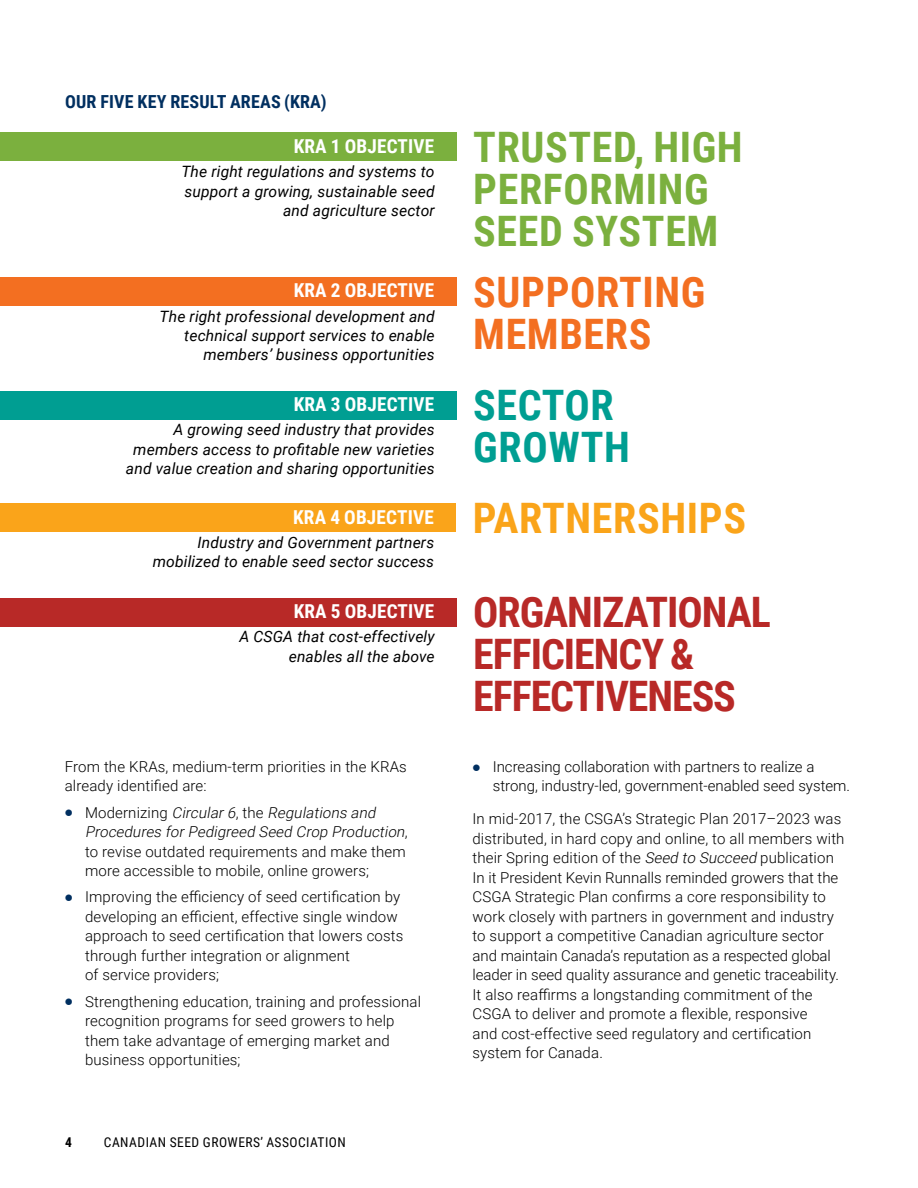
<style>
.page{position:relative;width:918px;height:1188px;background:#fff}
.page>*{position:absolute;margin:0;border:0;box-sizing:border-box;transform-origin:0 0}
.t1{font:700 42px/42px "Roboto Condensed";letter-spacing:-.025em;color:#b82927}
.t2{font:700 42px/42px "Roboto Condensed";letter-spacing:.015em;color:#7bb03e}
.t3{font:700 42px/42px "Roboto Condensed";letter-spacing:.015em;color:#f36f21}
.t4{font:700 42px "Roboto Condensed";letter-spacing:.015em;color:#faa41a}
.t5{font:700 42px/42px "Roboto Condensed";letter-spacing:.015em;color:#009e92}
.t6{font:700 19.2px "Roboto Condensed";letter-spacing:.01em;color:#fff}
.t7{font:700 18px "Roboto Condensed";letter-spacing:.01em;color:#002f60}
.t8{font:italic 15.6px/19.2px "Roboto";letter-spacing:.01em;color:#000;text-align:right}
.t9{font:300 15px/19.5px "Roboto";letter-spacing:.01em;color:#000}
.t10{font:13.5px "Roboto Condensed";letter-spacing:.035em;color:#000}
.t11{font:700 13.5px "Roboto Condensed";color:#000}
.s1{font-style:italic}
</style>
<div class="page">
<div style="left:0;top:504px;width:456px;height:28px;background:#faa41a"></div>
<div style="left:0;top:133px;width:456px;height:28px;background:#7bb03e"></div>
<div style="left:0;top:278px;width:456px;height:28px;background:#f36f21"></div>
<div style="left:0;top:391px;width:456px;height:28px;background:#009e92"></div>
<div style="left:0;top:598px;width:456px;height:28px;background:#b82927"></div>
<p class="t7" style="left:65px;top:89px;width:263px">OUR FIVE KEY RESULT AREAS (KRA)</p>
<p class="t6" style="left:294px;top:132px;width:142px">KRA 1 OBJECTIVE</p>
<p class="t8" style="left:181px;top:162px;width:255px">The right regulations and systems to support a growing, sustainable seed and agriculture sector</p>
<p class="t6" style="left:294px;top:277px;width:142px">KRA 2 OBJECTIVE</p>
<p class="t8" style="left:160px;top:306px;width:277px">The right professional development and technical support services to enable members’ business opportunities</p>
<p class="t6" style="left:294px;top:391px;width:142px">KRA 3 OBJECTIVE</p>
<p class="t8" style="left:126px;top:420px;width:310px">A growing seed industry that provides members access to profitable new varieties and value creation and sharing opportunities</p>
<p class="t6" style="left:293px;top:503px;width:142px">KRA 4 OBJECTIVE</p>
<p class="t8" style="left:153px;top:532px;width:283px">Industry and Government partners mobilized to enable seed sector success</p>
<p class="t6" style="left:294px;top:598px;width:142px">KRA 5 OBJECTIVE</p>
<p class="t8" style="left:239px;top:627px;width:197px">A CSGA that cost-effectively enables all the above</p>
<p class="t9" style="left:65px;top:756px;width:344px">From the KRAs, medium-term priorities in the KRAs already identified are:</p>
<p class="t9" style="left:85px;top:802px;width:324px">M o d e r n i z i n g <span class="s1">Circular6</span>, t h e <span class="s1">Regulations and Procedures forPedigreed Seed Crop Production</span>, to revise outdated requirements and make them more accessible to mobile, online growers;</p>
<p class="t9" style="left:85px;top:887px;width:320px">Improving the efficiency of seed certification by developing an efficient, effective single window approach to seed certification that lowers costs through further integration or alignment<br>of service providers;</p>
<p class="t9" style="left:85px;top:991px;width:338px">Strengthening education, training and professional recognition programs for seed growers to help them take advantage of emerging market and business opportunities;</p>
<p class="t11" style="left:65px;top:1133px;width:8px">4</p>
<p class="t10" style="left:104px;top:1133px;width:244px">CANADIAN SEED GROWERS’ ASSOCIATION</p>
<h1 class="t2" style="left:473px;top:125px;width:271px">TRUSTED, HIGH<br>PERFORMING<br>SEED SYSTEM</h1>
<h1 class="t3" style="left:473px;top:270px;width:234px">SUPPORTING<br>MEMBERS</h1>
<h1 class="t5" style="left:473px;top:383px;width:158px">SECTOR<br>GROWTH</h1>
<h1 class="t4" style="left:473px;top:489px;width:275px">PARTNERSHIPS</h1>
<h1 class="t1" style="left:473px;top:590px;width:299px">ORGANIZATIONAL<br>EFFICIENCY &amp;<br>EFFECTIVENESS</h1>
<p class="t9" style="left:493px;top:756px;width:359px">Increasing collaboration with partners to realize a strong, industry-led, government-enabled seed system.</p>
<p class="t9" style="left:472px;top:809px;width:374px">In mid-2017, the CSGA’s Strategic Plan 2017–2023 was distributed, in hard copy and online, to all members with their Spring edition of the <span class="s1">Seed to Succeed</span> publication In it President Kevin Runnalls reminded growers that the CSGA Strategic Plan confirms a core responsibility to work closely with partners in government and industry to support a competitive Canadian agriculture sector and maintain Canada’s reputation as a respected global leader in seed quality assurance and genetic traceability.<br>It also reaffirms a longstanding commitment of the CSGA to deliver and promote a flexible, responsive<br>and cost-effective seed regulatory and certification system for Canada.</p>
</div>
